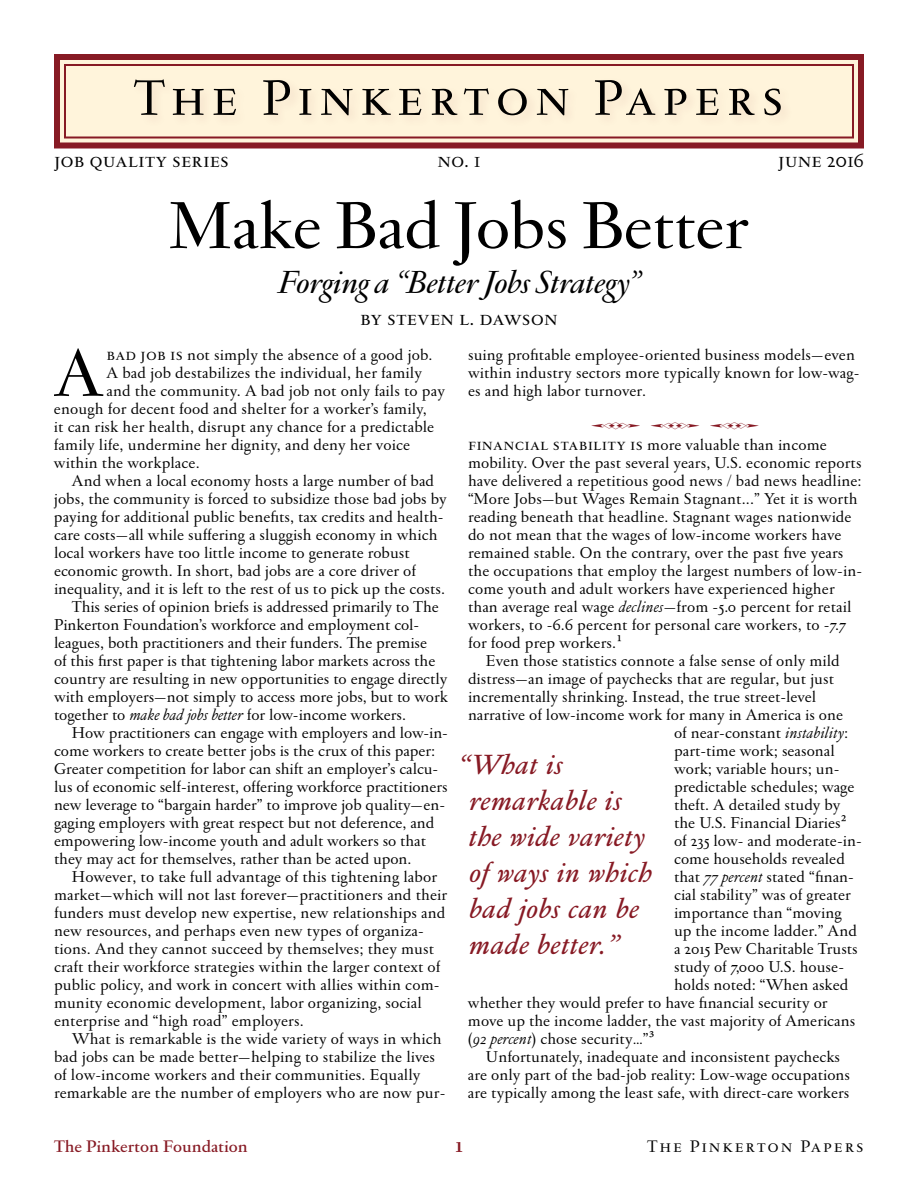
<style>
.page{position:relative;width:918px;height:1188px;background:#fff}
.page>*{position:absolute;margin:0;border:0;box-sizing:border-box;transform-origin:0 0}
.t1{font:600 73.05px "Garamond FB Display";color:#000}
.t2{font:600 72px "Garamond FB Display";color:#000}
.t3{font:54px "Garamond FB Text Regular SC";letter-spacing:.1em;color:#000}
.t4{font:34.5px "Garamond FB Display Semibld Ital";color:#000}
.t5{font:30px/36px "Garamond FB Text Semibld Ital";letter-spacing:.01em;color:#871a24}
.t6{font:21px "Garamond FB Text Regular SC";color:#000}
.t7{font:700 21px "Garamond FB Text";color:#871a24}
.t8{font:600 18px "Garamond FB Text";color:#871a24}
.t9{font:18px "Garamond FB Text Regular SC";letter-spacing:.1em;color:#000}
.t10{font:17.1px/18px "Garamond FB Text";letter-spacing:.005em;color:#000}
.t11{font:17.1px "TF Dashes Number One";color:#871a24}
.s1{font-family:"Garamond FB Text Regular SC"}
.s2{font-style:italic}
.s3{font-family:"Minion Pro"}
</style>
<div class="page">
<svg style="left:54px;top:54px;width:810px;height:95px;background:#dbb4a5"></svg>
<div style="left:64px;top:64px;width:790px;height:75px;border:2px solid #871a24"></div>
<div style="left:131px;top:76px;width:663px;height:53px;background:#fef3da"></div>
<h3 class="t3" style="left:134px;top:71px;width:652px">The Pinkerton Papers</h3>
<p class="t6" style="left:54px;top:150px;width:177px">job quality series</p>
<p class="t6" style="left:437px;top:150px;width:45px">no. 1</p>
<p class="t6" style="left:778px;top:150px;width:87px">june 2016</p>
<h2 class="t2" style="left:169px;top:191px;width:581px">Make Bad Jobs Better</h2>
<h3 class="t4" style="left:278px;top:265px;width:363px">Forging a “Better Jobs Strategy”</h3>
<p class="t6" style="left:360px;top:308px;width:199px">by steven l. dawson</p>
<h1 class="t1" style="left:55px;top:338px;width:50px">A</h1>
<p class="t10" style="left:106px;top:346px;width:327px"><span class="s1">bad job is</span> not simply the absence of a good job.</p>
<p class="t10" style="left:106px;top:364px;width:317px">A bad job destabilizes the individual, her family</p>
<p class="t10" style="left:106px;top:382px;width:340px">and the community. A bad job not only fails to pay</p>
<p class="t10" style="left:54px;top:400px;width:374px">enough for decent food and shelter for a worker’s family,</p>
<p class="t10" style="left:54px;top:418px;width:382px">it can risk her health, disrupt any chance for a predictable</p>
<p class="t10" style="left:54px;top:436px;width:358px">family life, undermine her dignity, and deny her voice</p>
<p class="t10" style="left:54px;top:454px;width:147px">within the workplace.</p>
<p class="t10" style="left:72px;top:472px;width:364px">And when a local economy hosts a large number of bad</p>
<p class="t10" style="left:54px;top:490px;width:394px">jobs, the community is forced to subsidize those bad jobs by</p>
<p class="t10" style="left:54px;top:508px;width:391px">paying for additional public benefits, tax credits and health-</p>
<p class="t10" style="left:54px;top:526px;width:385px">care costs—all while suffering a sluggish economy in which</p>
<p class="t10" style="left:54px;top:544px;width:357px">local workers have too little income to generate robust</p>
<p class="t10" style="left:54px;top:562px;width:363px">economic growth. In short, bad jobs are a core driver of</p>
<p class="t10" style="left:54px;top:580px;width:393px">inequality, and it is left to the rest of us to pick up the costs.</p>
<p class="t10" style="left:72px;top:598px;width:368px">This series of opinion briefs is addressed primarily to The</p>
<p class="t10" style="left:54px;top:616px;width:367px">Pinkerton Foundation’s workforce and employment col-</p>
<p class="t10" style="left:54px;top:634px;width:375px">leagues, both practitioners and their funders. The premise</p>
<p class="t10" style="left:54px;top:652px;width:383px">of this first paper is that tightening labor markets across the</p>
<p class="t10" style="left:54px;top:670px;width:395px">country are resulting in new opportunities to engage directly</p>
<p class="t10" style="left:54px;top:688px;width:395px">with employers—not simply to access more jobs, but to work</p>
<p class="t10" style="left:54px;top:706px;width:354px">together to <span class="s2">make bad jobs better</span> for low-income workers.</p>
<p class="t10" style="left:72px;top:724px;width:378px">How practitioners can engage with employers and low-in-</p>
<p class="t10" style="left:54px;top:742px;width:383px">come workers to create better jobs is the crux of this paper:</p>
<p class="t10" style="left:54px;top:760px;width:386px">Greater competition for labor can shift an employer’s calcu-</p>
<p class="t10" style="left:54px;top:778px;width:395px">lus of economic self-interest, offering workforce practitioners</p>
<p class="t10" style="left:54px;top:796px;width:393px">new leverage to “bargain harder” to improve job quality—en-</p>
<p class="t10" style="left:54px;top:814px;width:382px">gaging employers with great respect but not deference, and</p>
<p class="t10" style="left:54px;top:832px;width:374px">empowering low-income youth and adult workers so that</p>
<p class="t10" style="left:54px;top:850px;width:359px">they may act for themselves, rather than be acted upon.</p>
<p class="t10" style="left:72px;top:868px;width:367px">However, to take full advantage of this tightening labor</p>
<p class="t10" style="left:54px;top:886px;width:395px">market—which will not last forever—practitioners and their</p>
<p class="t10" style="left:54px;top:904px;width:393px">funders must develop new expertise, new relationships and</p>
<p class="t10" style="left:54px;top:922px;width:371px">new resources, and perhaps even new types of organiza-</p>
<p class="t10" style="left:54px;top:940px;width:382px">tions. And they cannot succeed by themselves; they must</p>
<p class="t10" style="left:54px;top:958px;width:388px">craft their workforce strategies within the larger context of</p>
<p class="t10" style="left:54px;top:976px;width:387px">public policy, and work in concert with allies within com-</p>
<p class="t10" style="left:54px;top:994px;width:369px">munity economic development, labor organizing, social</p>
<p class="t10" style="left:54px;top:1012px;width:251px">enterprise and “high road” employers.</p>
<p class="t10" style="left:72px;top:1030px;width:371px">What is remarkable is the wide variety of ways in which</p>
<p class="t10" style="left:54px;top:1048px;width:383px">bad jobs can be made better—helping to stabilize the lives</p>
<p class="t10" style="left:54px;top:1066px;width:368px">of low-income workers and their communities. Equally</p>
<p class="t10" style="left:54px;top:1084px;width:393px">remarkable are the number of employers who are now pur-</p>
<p class="t10" style="left:468px;top:346px;width:393px">suing profitable employee-oriented business models—even within industry sectors more typically known for low-wag&shy;es and high labor turnover.</p>
<p class="t10" style="left:468px;top:436px;width:360px"><span class="s1">financial stability is</span> more valuable than income</p>
<p class="t11" style="left:592px;top:416px;width:168px">p p p</p>
<p class="t10" style="left:468px;top:454px;width:396px">mobility. Over the past several years, U.S. economic reports have delivered a repetitious good news / bad news headline: “More Jobs—but Wages Remain Stagnant...” Yet it is worth reading beneath that headline. Stagnant wages nationwide do not mean that the wages of low-income workers have remained stable. On the contrary, over the past five years the occupations that employ the largest numbers of low-in&shy;come youth and adult workers have experienced higher than average real wage <span class="s2">declines</span>—from -5.0 percent for retail workers, to -6.6 percent for personal care workers, to -7.7 for food prep workers.<span class="s3">1</span></p>
<p class="t10" style="left:486px;top:652px;width:355px">Even those statistics connote a false sense of only mild</p>
<p class="t10" style="left:468px;top:670px;width:368px">distress—an image of paychecks that are regular, but just</p>
<p class="t10" style="left:468px;top:688px;width:350px">incrementally shrinking. Instead, the true street-level</p>
<p class="t10" style="left:468px;top:706px;width:377px">narrative of low-income work for many in America is one</p>
<p class="t10" style="left:674px;top:724px;width:176px">of near-constant <span class="s2">instability</span>:</p>
<p class="t10" style="left:674px;top:742px;width:162px">part-time work; seasonal</p>
<p class="t10" style="left:674px;top:760px;width:167px">work; variable hours; un-</p>
<p class="t10" style="left:674px;top:778px;width:182px">predictable schedules; wage</p>
<p class="t10" style="left:674px;top:796px;width:168px">theft. A detailed study by</p>
<p class="t10" style="left:674px;top:814px;width:174px">the U.S. Financial Diaries<span class="s3">2</span></p>
<p class="t10" style="left:674px;top:832px;width:189px">of 235 low- and moderate-in-</p>
<p class="t10" style="left:674px;top:850px;width:172px">come households revealed</p>
<p class="t10" style="left:674px;top:868px;width:181px">that <span class="s2">77 percent</span> stated “finan-</p>
<p class="t10" style="left:674px;top:886px;width:178px">cial stability” was of greater</p>
<p class="t10" style="left:674px;top:904px;width:169px">importance than “moving</p>
<p class="t10" style="left:674px;top:922px;width:184px">up the income ladder.” And</p>
<p class="t10" style="left:674px;top:940px;width:185px">a 2015 Pew Charitable Trusts</p>
<p class="t10" style="left:674px;top:958px;width:172px">study of 7,000 U.S. house-</p>
<p class="t10" style="left:674px;top:976px;width:176px">holds noted: “When asked</p>
<p class="t10" style="left:468px;top:994px;width:361px">whether they would prefer to have financial security or</p>
<p class="t10" style="left:468px;top:1012px;width:389px">move up the income ladder, the vast majority of Americans</p>
<p class="t10" style="left:468px;top:1030px;width:188px">(<span class="s2">92 percent</span>) chose security…”<span class="s3">3</span></p>
<p class="t10" style="left:486px;top:1048px;width:356px">Unfortunately, inadequate and inconsistent paychecks</p>
<p class="t10" style="left:468px;top:1066px;width:384px">are only part of the bad-job reality: Low-wage occupations</p>
<p class="t10" style="left:468px;top:1084px;width:383px">are typically among the least safe, with direct-care workers</p>
<h3 class="t5" style="left:468px;top:748px;width:185px;text-indent:-10px">“What is remarkable is the wide variety of ways in which bad jobs can be made better.”</h3>
<p class="t8" style="left:54px;top:1137px;width:195px">The Pinkerton Foundation</p>
<p class="t7" style="left:455px;top:1135px;width:9px">1</p>
<p class="t9" style="left:647px;top:1137px;width:218px">The Pinkerton Papers</p>
</div>
